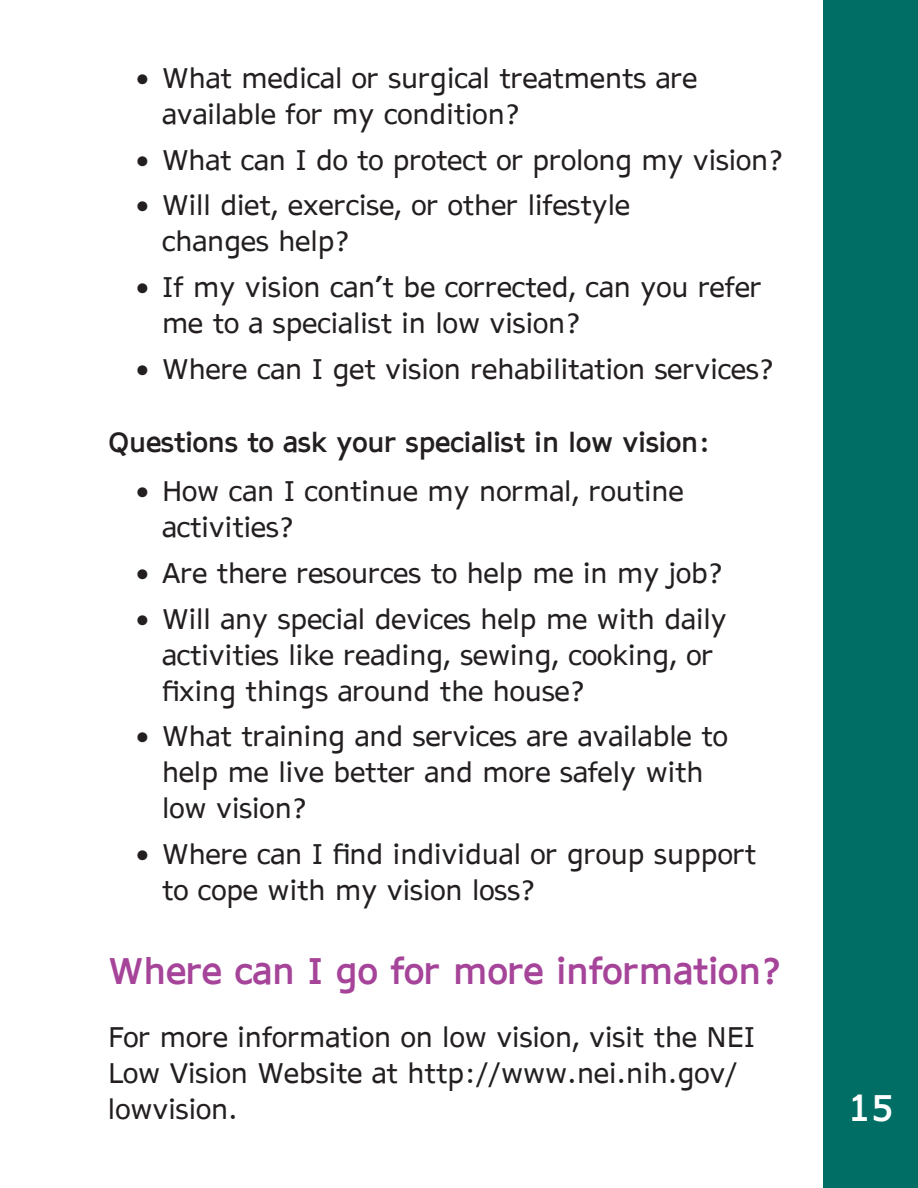
<style>
.page{position:relative;width:918px;height:1188px;background:#fff}
.page>*{position:absolute;margin:0;border:0;box-sizing:border-box;transform-origin:0 0}
.t1{font:700 36px "AP Hont";color:#a54499}
.t2{font:700 36px "AP Hont";color:#fff}
.t3{font:27px/36px "AP Hont";color:#231f20}
.t4{font:700 27px "AP Hont";color:#231f20}
</style>
<div class="page">
<div style="left:824px;top:0;width:94px;height:1188px;background:#006e65"></div>
<p class="t3" style="left:135px;top:60px;width:16px">•</p>
<p class="t3" style="left:135px;top:137px;width:16px;line-height:45.8px">• •</p>
<p class="t3" style="left:135px;top:269px;width:16px">•</p>
<p class="t3" style="left:135px;top:351px;width:16px">•</p>
<p class="t3" style="left:162px;top:60px;width:537px">What medical or surgical treatments are available for my condition?</p>
<p class="t3" style="left:162px;top:142px;width:622px">What can I do to protect or prolong my vision?</p>
<p class="t3" style="left:162px;top:187px;width:470px">Will diet, exercise, or other lifestyle changes help?</p>
<p class="t3" style="left:162px;top:269px;width:601px">If my vision can’t be corrected, can you refer me to a specialist in low vision?</p>
<p class="t3" style="left:162px;top:351px;width:613px">Where can I get vision rehabilitation services?</p>
<h2 class="t4" style="left:108px;top:423px;width:604px">Questions to ask your specialist in low vision:</h2>
<p class="t3" style="left:135px;top:473px;width:16px">•</p>
<p class="t3" style="left:162px;top:473px;width:523px">How can I continue my normal, routine activities?</p>
<p class="t3" style="left:162px;top:555px;width:562px">Are there resources to help me in my job?</p>
<p class="t3" style="left:162px;top:601px;width:566px">Will any special devices help me with daily activities like reading, sewing, cooking, or fixing things around the house?</p>
<p class="t3" style="left:162px;top:718px;width:567px">What training and services are available to help me live better and more safely with low vision?</p>
<p class="t3" style="left:162px;top:836px;width:596px">Where can I find individual or group support to cope with my vision loss?</p>
<p class="t3" style="left:135px;top:550px;width:16px;line-height:45.8px">• •</p>
<p class="t3" style="left:135px;top:718px;width:16px">•</p>
<p class="t3" style="left:135px;top:836px;width:16px">•</p>
<h1 class="t1" style="left:108px;top:946px;width:674px">Where can I go for more information?</h1>
<p class="t3" style="left:108px;top:1019px;width:649px">For more information on low vision, visit the NEI<br>Low Vision Website at http://www.nei.nih.gov/ lowvision.</p>
<h1 class="t2" style="left:848px;top:1083px;width:47px">15</h1>
</div>
